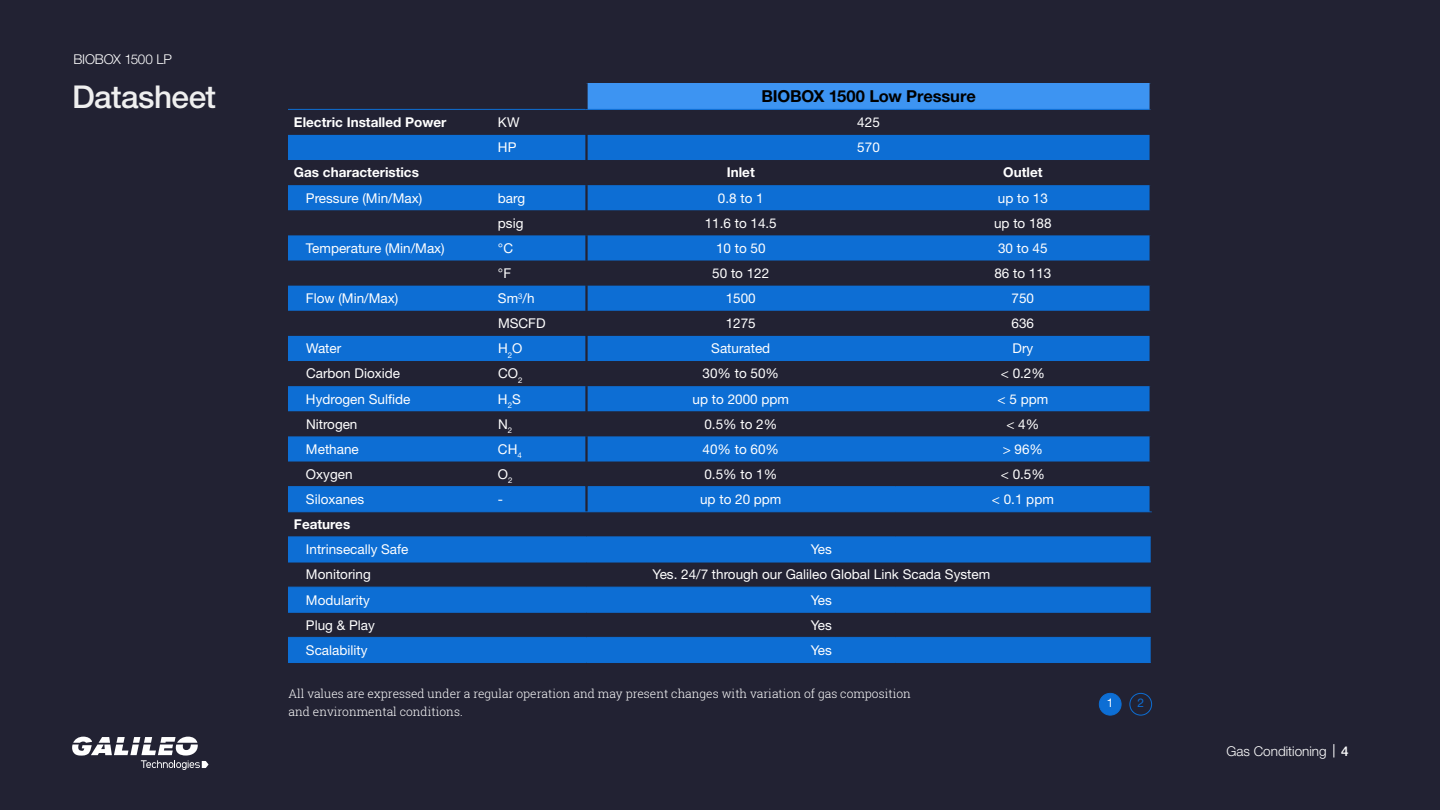
<style>
.page{position:relative;width:1440px;height:810px;background:#223}
.page>*{position:absolute;margin:0;border:0;box-sizing:border-box;transform-origin:0 0}
.t1{font:500 31.5px "Helvetica Neue LT Std";letter-spacing:-.015em;color:#efefef}
.t2{font:700 16.5px "Helvetica Neue LT Std";letter-spacing:-.01em;color:#000}
.t3{font:13.5px "Helvetica Neue LT Std";color:#fff}
.t4{font:700 13.5px "Helvetica Neue LT Std";color:#fff}
.t5{font:300 13.5px "Helvetica Neue LT Std";color:#fff}
.t6{font:300 12px/18px "Roboto Slab";color:#fff}
.t7{font:12px "Helvetica Neue LT Std";color:#fff}
.t8{font:12px "Helvetica Neue LT Std";color:#0d6ed4}
.s1{font-weight:500}
</style>
<div class="page">
<svg style="left:72px;top:737px;width:136px;height:33px"></svg>
<svg style="left:1334px;top:744px;width:1px;height:14px"></svg>
<div style="left:1099px;top:693px;width:22px;height:22px;background:#0d6ed4;border-radius:50%"></div>
<div style="left:1099px;top:693px;width:22px;height:23px;border:1px solid #0d6ed4;border-radius:50%"></div>
<div style="left:1130px;top:693px;width:22px;height:23px;border:1px solid #0d6ed4;border-radius:50%"></div>
<svg style="left:288px;top:108px;width:297px;height:1px"></svg>
<div style="left:586px;top:83px;width:565px;height:26px;background:#3d94f2"></div>
<svg style="left:288px;top:135px;width:863px;height:527px;fill:#0d6ed4"></svg>
<hr style="left:288px;top:486px;width:204px;height:1px;background:#0d6ed4">
<hr style="left:492px;top:486px;width:93px;height:1px;background:#0d6ed4">
<hr style="left:588px;top:486px;width:307px;height:1px;background:#0d6ed4">
<hr style="left:895px;top:486px;width:255px;height:1px;background:#0d6ed4">
<hr style="left:288px;top:511px;width:204px;height:1px;background:#0d6ed4">
<hr style="left:492px;top:511px;width:94px;height:1px;background:#0d6ed4">
<hr style="left:586px;top:511px;width:309px;height:1px;background:#0d6ed4">
<hr style="left:895px;top:511px;width:257px;height:1px;background:#0d6ed4">
<hr style="left:288px;top:537px;width:204px;height:1px;background:#0d6ed4">
<hr style="left:492px;top:537px;width:94px;height:1px;background:#0d6ed4">
<hr style="left:586px;top:537px;width:309px;height:1px;background:#0d6ed4">
<hr style="left:895px;top:537px;width:256px;height:1px;background:#0d6ed4">
<hr style="left:288px;top:562px;width:204px;height:1px;background:#0d6ed4">
<hr style="left:492px;top:562px;width:94px;height:1px;background:#0d6ed4">
<hr style="left:586px;top:562px;width:309px;height:1px;background:#0d6ed4">
<hr style="left:895px;top:562px;width:256px;height:1px;background:#0d6ed4">
<hr style="left:288px;top:587px;width:204px;height:1px;background:#0d6ed4">
<hr style="left:492px;top:587px;width:94px;height:1px;background:#0d6ed4">
<hr style="left:586px;top:587px;width:309px;height:1px;background:#0d6ed4">
<hr style="left:895px;top:587px;width:256px;height:1px;background:#0d6ed4">
<hr style="left:288px;top:612px;width:204px;height:1px;background:#0d6ed4">
<hr style="left:492px;top:612px;width:94px;height:1px;background:#0d6ed4">
<hr style="left:586px;top:612px;width:309px;height:1px;background:#0d6ed4">
<hr style="left:895px;top:612px;width:256px;height:1px;background:#0d6ed4">
<hr style="left:288px;top:637px;width:204px;height:1px;background:#0d6ed4">
<hr style="left:492px;top:637px;width:94px;height:1px;background:#0d6ed4">
<hr style="left:586px;top:637px;width:309px;height:1px;background:#0d6ed4">
<hr style="left:895px;top:637px;width:256px;height:1px;background:#0d6ed4">
<hr style="left:288px;top:662px;width:204px;height:1px;background:#0d6ed4">
<hr style="left:492px;top:662px;width:94px;height:1px;background:#0d6ed4">
<hr style="left:586px;top:662px;width:309px;height:1px;background:#0d6ed4">
<hr style="left:895px;top:662px;width:256px;height:1px;background:#0d6ed4">
<hr style="left:288px;top:109px;width:204px;height:1px;background:#0d6ed4">
<hr style="left:492px;top:109px;width:94px;height:1px;background:#0d6ed4">
<hr style="left:586px;top:109px;width:309px;height:1px;background:#0d6ed4">
<hr style="left:895px;top:109px;width:255px;height:1px;background:#0d6ed4">
<hr style="left:585px;top:83px;width:3px;height:26px;background:#223">
<hr style="left:1150px;top:83px;width:2px;height:26px;background:#223">
<hr style="left:585px;top:135px;width:3px;height:25px;background:#223">
<hr style="left:1150px;top:135px;width:2px;height:25px;background:#223">
<hr style="left:585px;top:160px;width:3px;height:25px;background:#223">
<hr style="left:1150px;top:160px;width:2px;height:25px;background:#223">
<hr style="left:585px;top:185px;width:3px;height:25px;background:#223">
<hr style="left:1150px;top:185px;width:2px;height:25px;background:#223">
<hr style="left:585px;top:210px;width:3px;height:25px;background:#223">
<hr style="left:1150px;top:210px;width:2px;height:25px;background:#223">
<hr style="left:585px;top:235px;width:3px;height:26px;background:#223">
<hr style="left:1150px;top:235px;width:2px;height:26px;background:#223">
<hr style="left:585px;top:261px;width:3px;height:25px;background:#223">
<hr style="left:1150px;top:261px;width:2px;height:25px;background:#223">
<hr style="left:585px;top:286px;width:3px;height:25px;background:#223">
<hr style="left:1150px;top:286px;width:2px;height:25px;background:#223">
<hr style="left:585px;top:311px;width:3px;height:25px;background:#223">
<hr style="left:1150px;top:311px;width:2px;height:25px;background:#223">
<hr style="left:585px;top:336px;width:3px;height:25px;background:#223">
<hr style="left:1150px;top:336px;width:2px;height:25px;background:#223">
<hr style="left:585px;top:361px;width:3px;height:25px;background:#223">
<hr style="left:1150px;top:361px;width:2px;height:25px;background:#223">
<hr style="left:585px;top:386px;width:3px;height:25px;background:#223">
<hr style="left:1150px;top:386px;width:2px;height:25px;background:#223">
<hr style="left:585px;top:411px;width:3px;height:25px;background:#223">
<hr style="left:1150px;top:411px;width:2px;height:25px;background:#223">
<hr style="left:585px;top:436px;width:3px;height:26px;background:#223">
<hr style="left:1150px;top:436px;width:2px;height:26px;background:#223">
<hr style="left:585px;top:462px;width:3px;height:25px;background:#223">
<hr style="left:1150px;top:462px;width:2px;height:25px;background:#223">
<hr style="left:585px;top:487px;width:3px;height:24px;background:#223">
<hr style="left:1150px;top:487px;width:2px;height:24px;background:#223">
<p class="t5" style="left:74px;top:51px;width:100px">BIOBOX 1500 LP</p>
<h1 class="t1" style="left:72px;top:78px;width:146px">Datasheet</h1>
<p class="t2" style="left:761px;top:86px;width:216px">BIOBOX 1500 Low Pressure</p>
<p class="t4" style="left:294px;top:114px;width:154px">Electric Installed Power</p>
<p class="t3" style="left:498px;top:114px;width:23px">KW</p>
<p class="t3" style="left:857px;top:114px;width:24px">425</p>
<p class="t3" style="left:498px;top:139px;width:20px">HP</p>
<p class="t3" style="left:857px;top:139px;width:24px">570</p>
<p class="t4" style="left:294px;top:164px;width:126px">Gas characteristics</p>
<p class="t4" style="left:727px;top:164px;width:29px">Inlet</p>
<p class="t4" style="left:1003px;top:164px;width:41px">Outlet</p>
<p class="t3" style="left:306px;top:190px;width:118px">Pressure (Min/Max)</p>
<p class="t3" style="left:498px;top:190px;width:29px">barg</p>
<p class="t3" style="left:718px;top:190px;width:47px">0.8 to 1</p>
<p class="t3" style="left:998px;top:190px;width:52px">up to 13</p>
<p class="t3" style="left:498px;top:215px;width:27px">psig</p>
<p class="t3" style="left:705px;top:215px;width:74px">11.6 to 14.5</p>
<p class="t3" style="left:994px;top:215px;width:59px">up to 188</p>
<p class="t3" style="left:306px;top:240px;width:140px">Temperature (Min/Max)</p>
<p class="t3" style="left:498px;top:240px;width:17px">°C</p>
<p class="t3" style="left:716px;top:240px;width:51px">10 to 50</p>
<p class="t3" style="left:998px;top:240px;width:51px">30 to 45</p>
<p class="t3" style="left:498px;top:265px;width:15px">°F</p>
<p class="t3" style="left:712px;top:265px;width:59px">50 to 122</p>
<p class="t3" style="left:994px;top:265px;width:59px">86 to 113</p>
<p class="t3" style="left:306px;top:290px;width:94px">Flow (Min/Max)</p>
<p class="t3" style="left:498px;top:290px;width:38px">Sm<sup>3</sup>/h</p>
<p class="t3" style="left:726px;top:290px;width:32px">1500</p>
<p class="t3" style="left:1012px;top:290px;width:24px">750</p>
<p class="t3" style="left:498px;top:315px;width:49px">MSCFD</p>
<p class="t3" style="left:726px;top:315px;width:32px">1275</p>
<p class="t3" style="left:1012px;top:315px;width:24px">636</p>
<p class="t3" style="left:306px;top:340px;width:37px">Water</p>
<p class="t3" style="left:498px;top:340px;width:26px">H<sub>2</sub>O</p>
<p class="t3" style="left:711px;top:340px;width:61px">Saturated</p>
<p class="t3" style="left:1013px;top:340px;width:22px">Dry</p>
<p class="t3" style="left:306px;top:366px;width:96px">Carbon Dioxide</p>
<p class="t3" style="left:498px;top:366px;width:26px">CO<sub>2</sub></p>
<p class="t3" style="left:703px;top:366px;width:78px">30% to 50%</p>
<p class="t3" style="left:1001px;top:366px;width:46px">&lt; 0.2%</p>
<p class="t3" style="left:306px;top:391px;width:106px">Hydrogen Sulfide</p>
<p class="t3" style="left:498px;top:391px;width:24px">H<sub>2</sub>S</p>
<p class="t3" style="left:693px;top:391px;width:98px">up to 2000 ppm</p>
<p class="t3" style="left:998px;top:391px;width:52px">&lt; 5 ppm</p>
<p class="t3" style="left:306px;top:416px;width:53px">Nitrogen</p>
<p class="t3" style="left:498px;top:416px;width:16px">N<sub>2</sub></p>
<p class="t3" style="left:704px;top:416px;width:74px">0.5% to 2%</p>
<p class="t3" style="left:1006px;top:416px;width:34px">&lt; 4%</p>
<p class="t3" style="left:306px;top:441px;width:54px">Methane</p>
<p class="t3" style="left:498px;top:441px;width:25px">CH<sub>4</sub></p>
<p class="t3" style="left:703px;top:441px;width:78px">40% to 60%</p>
<p class="t3" style="left:1003px;top:441px;width:42px">&gt; 96%</p>
<p class="t3" style="left:306px;top:466px;width:48px">Oxygen</p>
<p class="t3" style="left:498px;top:466px;width:16px">O<sub>2</sub></p>
<p class="t3" style="left:704px;top:466px;width:74px">0.5% to 1%</p>
<p class="t3" style="left:1001px;top:466px;width:46px">&lt; 0.5%</p>
<p class="t3" style="left:306px;top:491px;width:60px">Siloxanes</p>
<p class="t3" style="left:498px;top:491px;width:7px">-</p>
<p class="t3" style="left:700px;top:491px;width:83px">up to 20 ppm</p>
<p class="t3" style="left:992px;top:491px;width:63px">&lt; 0.1 ppm</p>
<p class="t4" style="left:294px;top:516px;width:58px">Features</p>
<p class="t3" style="left:306px;top:541px;width:104px">Intrinsecally Safe</p>
<p class="t3" style="left:811px;top:541px;width:23px">Yes</p>
<p class="t3" style="left:306px;top:567px;width:66px">Monitoring</p>
<p class="t3" style="left:652px;top:567px;width:339px">Yes. 24/7 through our Galileo Global Link Scada System</p>
<p class="t3" style="left:306px;top:592px;width:65px">Modularity</p>
<p class="t3" style="left:811px;top:592px;width:23px">Yes</p>
<p class="t3" style="left:306px;top:617px;width:70px">Plug &amp; Play</p>
<p class="t3" style="left:811px;top:617px;width:23px">Yes</p>
<p class="t3" style="left:306px;top:642px;width:63px">Scalability</p>
<p class="t3" style="left:811px;top:642px;width:23px">Yes</p>
<p class="t6" style="left:289px;top:684px;width:624px">All values are expressed under a regular operation and may present changes with variation of gas composition and environmental conditions.</p>
<p class="t7" style="left:1107px;top:696px;width:8px">1</p>
<p class="t8" style="left:1137px;top:696px;width:8px">2</p>
<p class="t5" style="left:1226px;top:743px;width:124px">Gas Conditioning <span class="s1">4</span></p>
</div>
